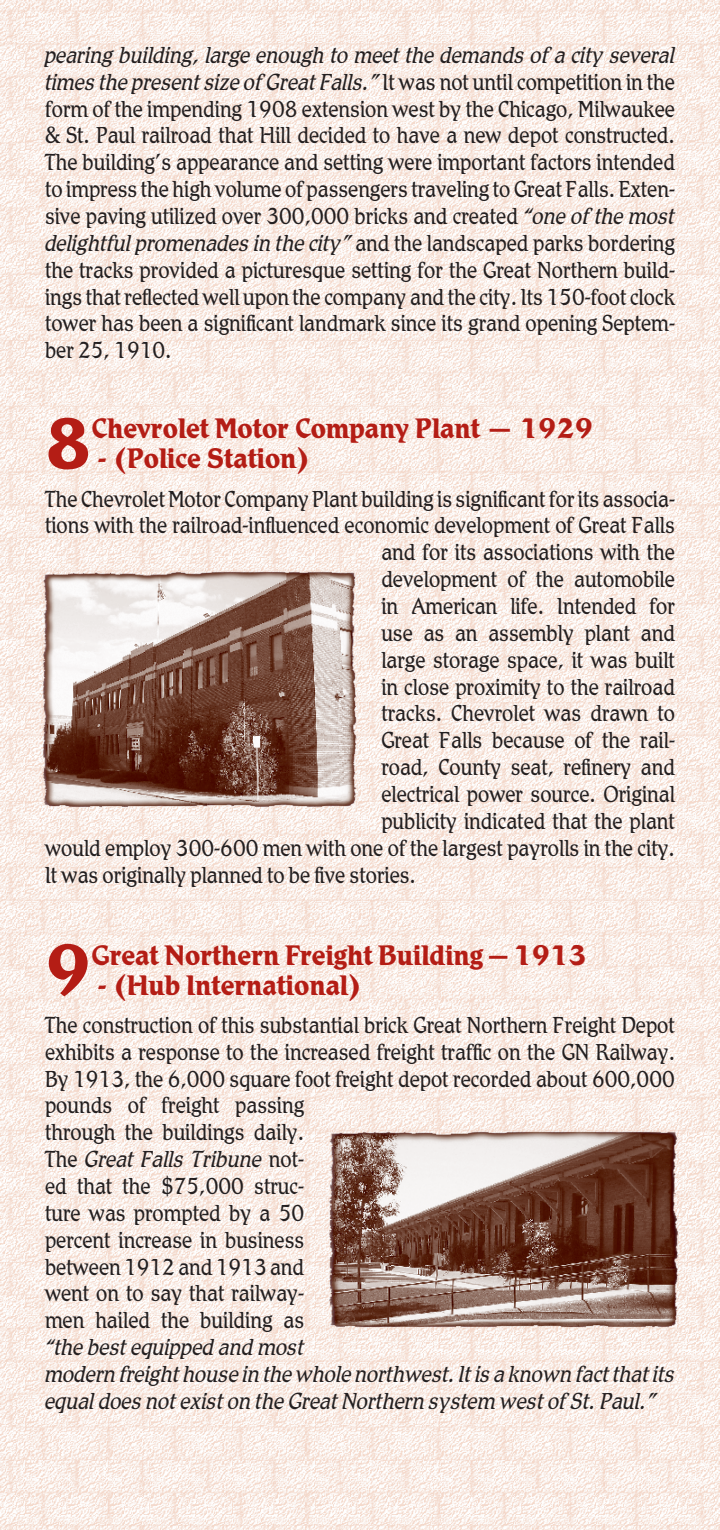
<style>
.page{position:relative;width:720px;height:1530px;background:#fff}
.page>*{position:absolute;margin:0;border:0;box-sizing:border-box;transform-origin:0 0}
.heads{font:700 69.5px "Romic";color:#b41d15}
.heads-2{font:700 27.5px "Romic";color:#b41d15}
.body_text{font:300 22.5px/26.8px "Romic";color:#231f20;text-align:justify;scale:.9 1}
.s1{font-style:italic}
</style>
<div class="page">
<img style="left:0;top:0;width:720px;height:1530px">
<img style="left:40px;top:570px;width:319px;height:239px">
<img style="left:327px;top:1129px;width:353px;height:200px">
<p class="body_text" style="left:45px;top:41px;width:702px"><span class="s1">pearing building, large enough to meet the demands of a city several times the present size of Great Falls.”</span> It was not until competition in the form of the impending 1908 extension west by the Chicago, Milwaukee &amp; St. Paul railroad that Hill decided to have a new depot constructed.<br>The building’s appearance and setting were important factors intended to impress the high volume of passengers traveling to Great Falls. Exten&shy;sive paving utilized over 300,000 bricks and created <span class="s1">“one of the most delightful promenades in the city”</span> and the landscaped parks bordering the tracks provided a picturesque setting for the Great Northern build&shy;ings that reflected well upon the company and the city. Its 150-foot clock tower has been a significant landmark since its grand opening Septem&shy;ber 25, 1910.</p>
<p class="heads" style="left:45px;top:401px;width:48px">8</p>
<p class="heads-2" style="left:91px;top:412px;width:503px">Chevrolet Motor Company Plant — 1929</p>
<p class="heads-2" style="left:98px;top:442px;width:214px">- (Police Station)</p>
<p class="body_text" style="left:45px;top:485px;width:701px">The Chevrolet Motor Company Plant building is significant for its associa-</p>
<p class="body_text" style="left:45px;top:512px;width:701px">tions with the railroad-influenced economic development of Great Falls</p>
<p class="body_text" style="left:381px;top:539px;width:328px">and for its associations with the</p>
<p class="body_text" style="left:381px;top:566px;width:328px">development of the automobile</p>
<p class="body_text" style="left:381px;top:593px;width:328px">in American life. Intended for</p>
<p class="body_text" style="left:381px;top:620px;width:328px">use as an assembly plant and</p>
<p class="body_text" style="left:381px;top:646px;width:328px">large storage space, it was built</p>
<p class="body_text" style="left:381px;top:673px;width:328px">in close proximity to the railroad</p>
<p class="body_text" style="left:381px;top:700px;width:328px">tracks. Chevrolet was drawn to</p>
<p class="body_text" style="left:381px;top:727px;width:328px">Great Falls because of the rail-</p>
<p class="body_text" style="left:381px;top:754px;width:328px">road, County seat, refinery and</p>
<p class="body_text" style="left:381px;top:781px;width:328px">electrical power source. Original</p>
<p class="body_text" style="left:381px;top:808px;width:328px">publicity indicated that the plant</p>
<p class="body_text" style="left:45px;top:834px;width:701px">would employ 300-600 men with one of the largest payrolls in the city.</p>
<p class="body_text" style="left:45px;top:861px;width:414px">It was originally planned to be five stories.</p>
<p class="heads" style="left:45px;top:927px;width:48px">9</p>
<p class="heads-2" style="left:91px;top:938px;width:497px">Great Northern Freight Building – 1913</p>
<p class="heads-2" style="left:98px;top:968px;width:266px">- (Hub International)</p>
<p class="body_text" style="left:45px;top:1011px;width:702px;text-align:left">The construction of this substantial brick Great Northern Freight Depot exhibits a response to the increased freight traffic on the GN Railway.<br>By 1913, the 6,000 square foot freight depot recorded about 600,000 pounds of freight passing<br>through the buildings daily.<br>The <span class="s1">Great Falls Tribune</span> not-<br>ed that the $75,000 struc-<br>ture was prompted by a 50<br>percent increase in business<br>between 1912 and 1913 and<br>went on to say that railway-<br>men hailed the building as<br><span class="s1">“the best equipped and most<br>modern freight house in the whole northwest. It is a known fact that its equal does not exist on the Great Northern system west of St. Paul.”</span></p>
</div>
